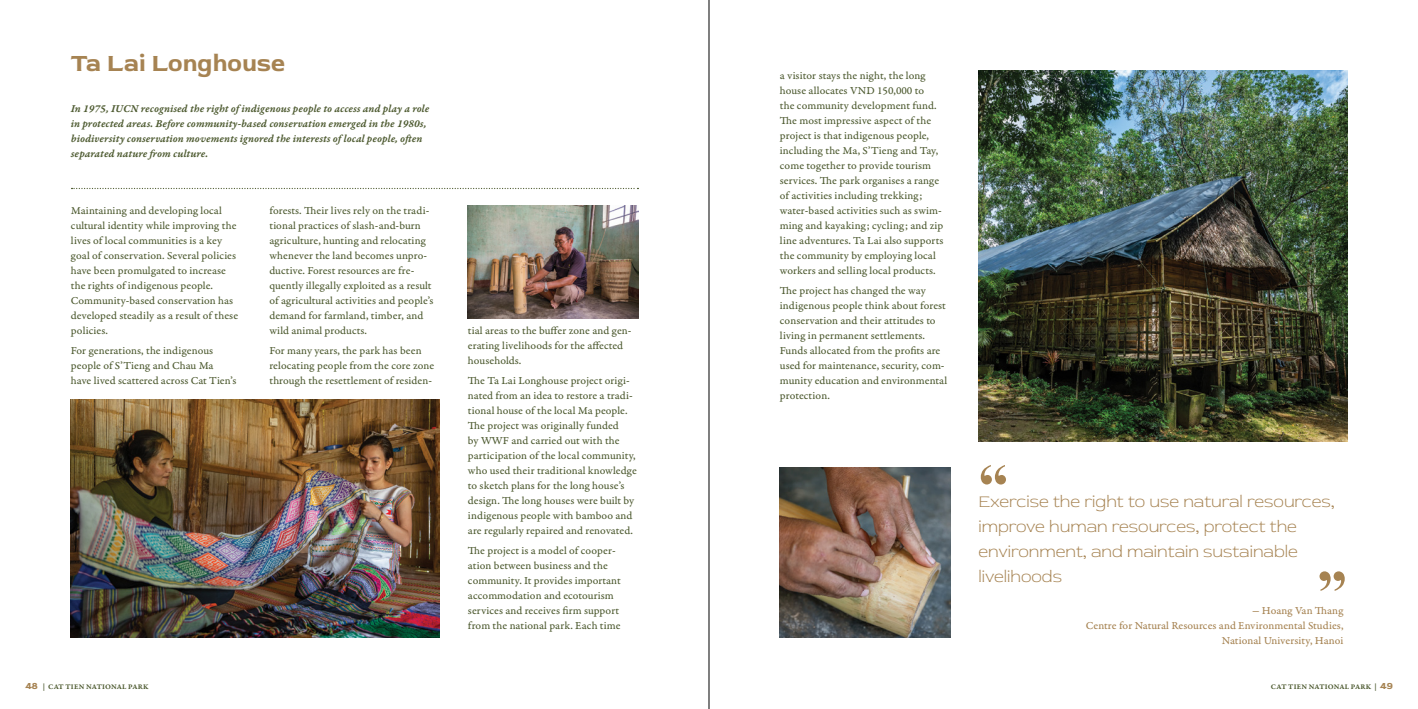
<style>
.page{position:relative;width:1418px;height:709px;background:#fff}
.page>*{position:absolute;margin:0;border:0;box-sizing:border-box;transform-origin:0 0}
.t1{font:700 60px "Times New Roman";color:#a68352}
.t2{font:700 25px "Red Rose";color:#a68352}
.t3{font:300 17.5px/25px "Red Rose";color:#a68352}
.t4{font:11.25px/15px "Garamond Premr Pro Capt";letter-spacing:.005em;color:#4e5b31}
.t5{font:11.25px/15px "Garamond Premr Pro Smbd It Capt";color:#4e5b31}
.t6{font:11.25px/15px "Garamond Premr Pro Capt";letter-spacing:.005em;color:#a68352;text-align:right}
.t7{font:7.5px "Garamond Premr Pro Smbd Capt";letter-spacing:.015em;color:#4e5b31}
.s1{font-family:"Red Rose";font-weight:700;font-size:10px;color:#a68352}
</style>
<div class="page">
<img style="left:978px;top:71px;width:368px;height:370px">
<svg style="left:71px;top:188px;width:567px;height:1px"></svg>
<img style="left:71px;top:400px;width:368px;height:238px">
<img style="left:468px;top:205px;width:170px;height:114px">
<img style="left:780px;top:467px;width:170px;height:171px">
<hr style="left:708px;top:0;width:1px;height:709px;background:#000">
<h2 class="t2" style="left:71px;top:48px;width:216px">Ta Lai Longhouse</h2>
<p class="t5" style="left:71px;top:101px;width:360px">In 1975, IUCN recognised the right of indigenous people to access and play a role in protected areas. Before community-based conservation emerged in the 1980s, biodiversity conservation movements ignored the interests of local people, often separated nature from culture.</p>
<p class="t4" style="left:71px;top:203px;width:169px">Maintaining and developing local cultural identity while improving the lives of local communities is a key goal of conservation. Several policies have been promulgated to increase the rights of indigenous people.<br>Community-based conservation has developed steadily as a result of these policies.</p>
<p class="t4" style="left:71px;top:343px;width:167px">For generations, the indigenous people of S’Tieng and Chau Ma have lived scattered across Cat Tien’s</p>
<p class="t4" style="left:269px;top:203px;width:166px">forests. Their lives rely on the tradi&shy;tional practices of slash-and-burn agriculture, hunting and relocating whenever the land becomes unpro&shy;ductive. Forest resources are fre&shy;quently illegally exploited as a result of agricultural activities and people’s demand for farmland, timber, and wild animal products.</p>
<p class="t4" style="left:269px;top:343px;width:166px">For many years, the park has been relocating people from the core zone through the resettlement of residen-</p>
<p class="t4" style="left:468px;top:323px;width:165px">tial areas to the buffer zone and gen&shy;erating livelihoods for the affected households.</p>
<p class="t4" style="left:468px;top:373px;width:170px">The Ta Lai Longhouse project origi&shy;nated from an idea to restore a tradi&shy;tional house of the local Ma people.<br>The project was originally funded<br>by WWF and carried out with the participation of the local community, who used their traditional knowledge to sketch plans for the long house’s design. The long houses were built by indigenous people with bamboo and are regularly repaired and renovated.</p>
<p class="t4" style="left:468px;top:543px;width:154px">The project is a model of cooper&shy;ation between business and the community. It provides important accommodation and ecotourism services and receives firm support from the national park. Each time</p>
<p class="t4" style="left:780px;top:68px;width:165px">a visitor stays the night, the long house allocates VND 150,000 to<br>the community development fund.<br>The most impressive aspect of the project is that indigenous people, including the Ma, S’Tieng and Tay, come together to provide tourism services. The park organises a range of activities including trekking; water-based activities such as swim&shy;ming and kayaking; cycling; and zip line adventures. Ta Lai also supports the community by employing local workers and selling local products.</p>
<p class="t4" style="left:780px;top:283px;width:169px">The project has changed the way indigenous people think about forest conservation and their attitudes to living in permanent settlements.<br>Funds allocated from the profits are used for maintenance, security, com&shy;munity education and environmental protection.</p>
<h1 class="t1" style="left:978px;top:444px;width:31px">“</h1>
<h3 class="t3" style="left:978px;top:489px;width:358px">Exercise the right to use natural resources, improve human resources, protect the environment, and maintain sustainable livelihoods</h3>
<h1 class="t1" style="left:1316px;top:550px;width:31px">”</h1>
<p class="t6" style="left:1085px;top:618px;width:259px">Centre for Natural Resources and Environmental Studies,<br>National University, Hanoi</p>
<p class="t6" style="left:1251px;top:603px;width:93px">- Hoang Van Thang</p>
<p class="t7" style="left:25px;top:682px;width:125px"><span class="s1">48</span> | CAT TIEN NATIONAL PARK</p>
<p class="t7" style="left:1270px;top:682px;width:123px">CAT TIEN NATIONAL PARK | <span class="s1">49</span></p>
</div>
